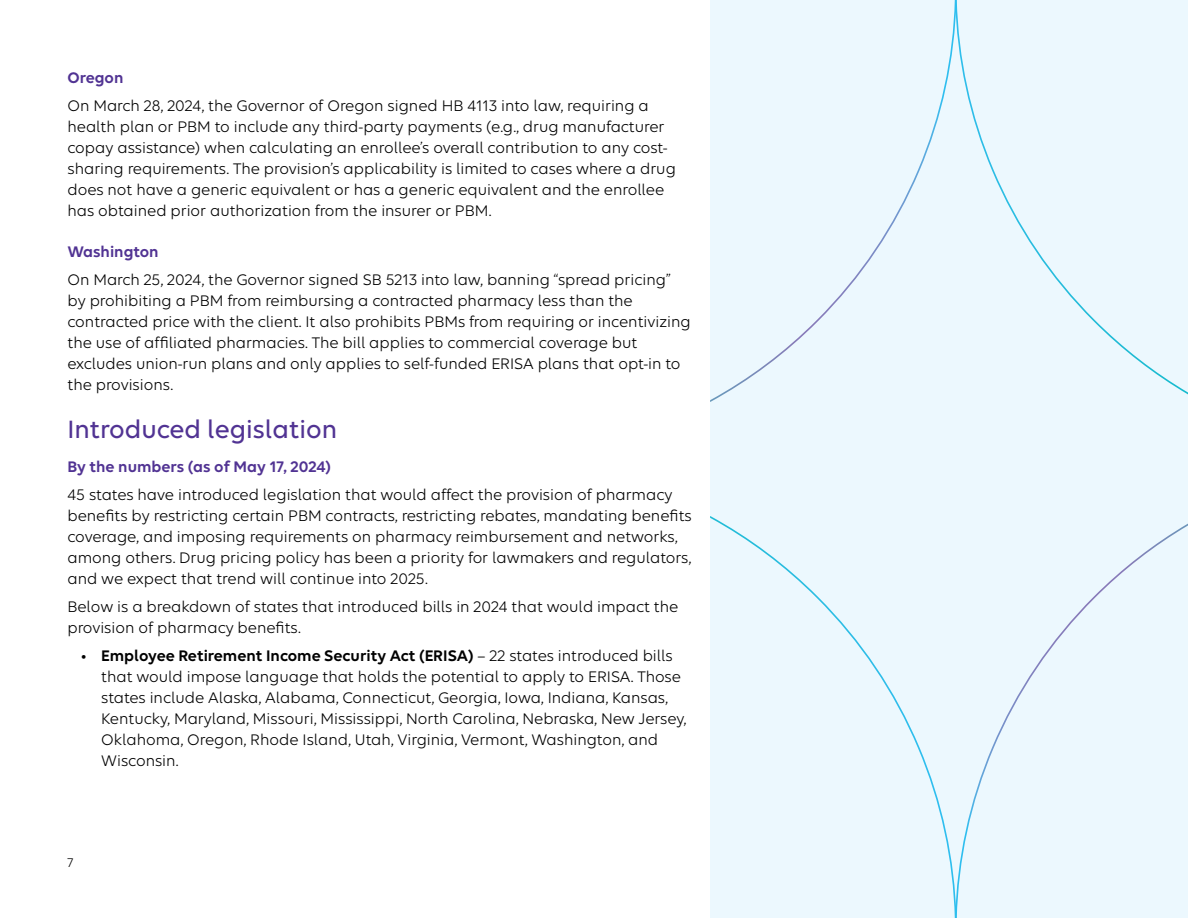
<style>
.page{position:relative;width:1188px;height:918px;background:#fff}
.page>*{position:absolute;margin:0;border:0;box-sizing:border-box;transform-origin:0 0}
.t1{font:500 27px "Elevance Sans";color:#513393}
.t2{font:16.5px/21px "Elevance Sans";color:#000}
.t3{font:600 16.5px "Elevance Sans";color:#513393}
.t4{font:13.5px "Elevance Sans";color:#000}
.s1{font-weight:600}
</style>
<div class="page">
<div style="left:710px;top:0;width:478px;height:918px;background:#ecf8fe"></div>
<svg style="left:956px;top:0;width:232px;height:394px"></svg>
<svg style="left:956px;top:524px;width:232px;height:394px"></svg>
<svg style="left:710px;top:0;width:246px;height:402px"></svg>
<svg style="left:710px;top:516px;width:246px;height:402px"></svg>
<p class="t3" style="left:68px;top:68px;width:57px">Oregon</p>
<p class="t2" style="left:68px;top:95px;width:610px">On March 28, 2024, the Governor of Oregon signed HB 4113 into law, requiring a health plan or PBM to include any third-party payments (e.g., drug manufacturer copay assistance) when calculating an enrollee’s overall contribution to any cost&shy;sharing requirements. The provision’s applicability is limited to cases where a drug does not have a generic equivalent or has a generic equivalent and the enrollee has obtained prior authorization from the insurer or PBM.</p>
<p class="t3" style="left:68px;top:242px;width:93px">Washington</p>
<p class="t2" style="left:68px;top:269px;width:625px">On March 25, 2024, the Governor signed SB 5213 into law, banning “spread pricing” by prohibiting a PBM from reimbursing a contracted pharmacy less than the contracted price with the client. It also prohibits PBMs from requiring or incentivizing the use of affiliated pharmacies. The bill applies to commercial coverage but excludes union-run plans and only applies to self-funded ERISA plans that opt-in to the provisions.</p>
<h1 class="t1" style="left:68px;top:412px;width:271px">Introduced legislation</h1>
<p class="t3" style="left:68px;top:457px;width:265px">By the numbers (as of May 17, 2024)</p>
<p class="t2" style="left:68px;top:484px;width:626px">45 states have introduced legislation that would affect the provision of pharmacy benefits by restricting certain PBM contracts, restricting rebates, mandating benefits coverage, and imposing requirements on pharmacy reimbursement and networks, among others. Drug pricing policy has been a priority for lawmakers and regulators, and we expect that trend will continue into 2025.</p>
<p class="t2" style="left:68px;top:596px;width:612px">Below is a breakdown of states that introduced bills in 2024 that would impact the provision of pharmacy benefits.</p>
<p class="t2" style="left:101px;top:644px;width:587px;text-indent:-20px">• <span class="s1">Employee Retirement Income Security Act (ERISA)</span> – 22 states introduced bills that would impose language that holds the potential to apply to ERISA. Those states include Alaska, Alabama, Connecticut, Georgia, Iowa, Indiana, Kansas, Kentucky, Maryland, Missouri, Mississippi, North Carolina, Nebraska, New Jersey, Oklahoma, Oregon, Rhode Island, Utah, Virginia, Vermont, Washington, and Wisconsin.</p>
<p class="t4" style="left:68px;top:854px;width:7px">7</p>
</div>
